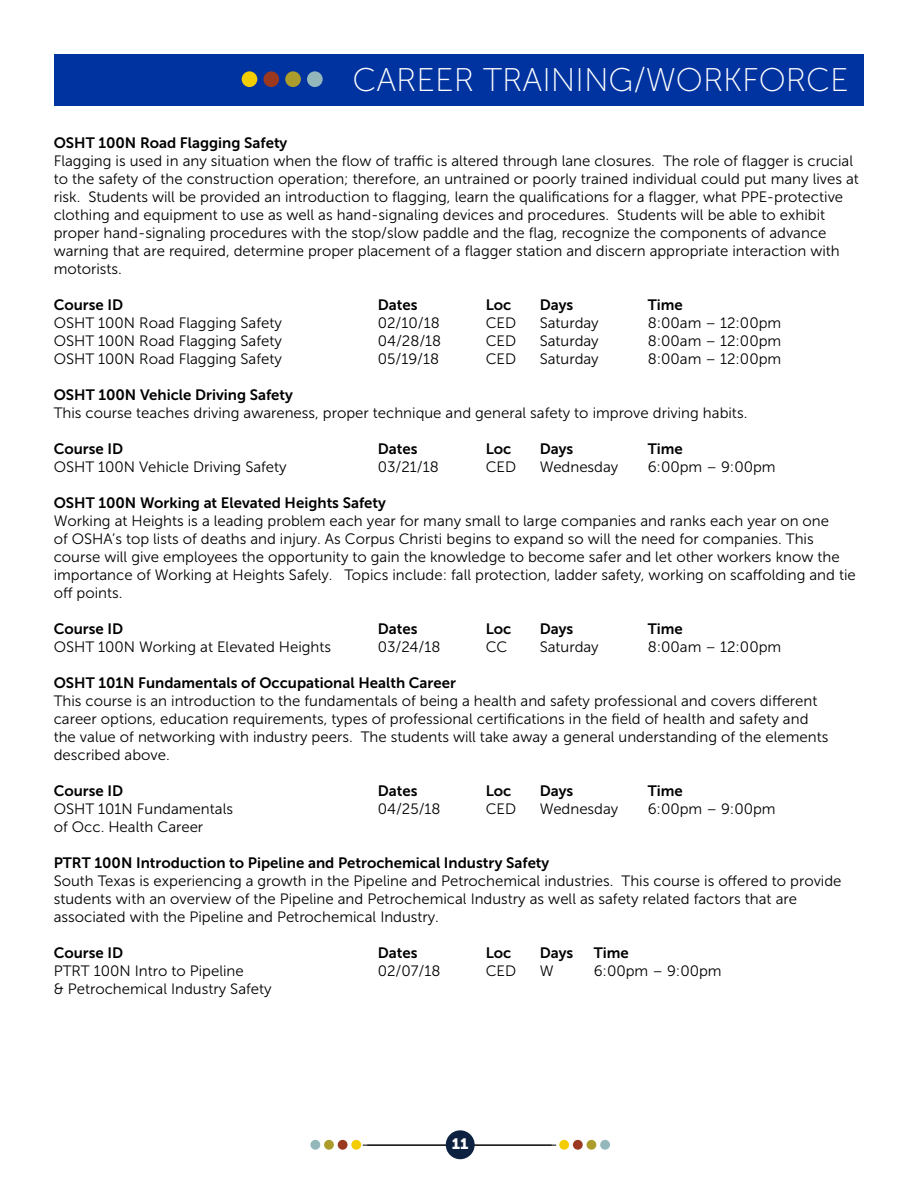
<style>
.page{position:relative;width:918px;height:1188px;background:#fff}
.page>*{position:absolute;margin:0;border:0;box-sizing:border-box;transform-origin:0 0}
.t1{font:32.7px "Museo Sans 100";color:#fff}
.t2{font:15px/18px "Museo Sans 300";color:#000}
.t3{font:15px "Museo Sans 700";color:#000}
.t4{font:15px "Museo Sans 900";color:#fff}
</style>
<div class="page">
<hr style="left:363px;top:1145px;width:189px;height:1px;background:#000">
<div style="left:559px;top:1140px;width:10px;height:10px;background:#f4cd00;border-radius:50%"></div>
<div style="left:573px;top:1140px;width:10px;height:10px;background:#9a3820;border-radius:50%"></div>
<div style="left:587px;top:1140px;width:9px;height:10px;background:#ab9c2c;border-radius:50%"></div>
<div style="left:600px;top:1140px;width:10px;height:10px;background:#93b7bb;border-radius:50%"></div>
<hr style="left:367px;top:1145px;width:189px;height:1px;background:#000">
<div style="left:351px;top:1140px;width:10px;height:10px;background:#f4cd00;border-radius:50%"></div>
<div style="left:338px;top:1140px;width:10px;height:10px;background:#9a3820;border-radius:50%"></div>
<div style="left:324px;top:1140px;width:10px;height:10px;background:#ab9c2c;border-radius:50%"></div>
<div style="left:310px;top:1140px;width:10px;height:10px;background:#93b7bb;border-radius:50%"></div>
<div style="left:446px;top:1130px;width:29px;height:29px;background:#0d2240;border-radius:50%"></div>
<div style="left:54px;top:54px;width:810px;height:52px;background:#0033a0"></div>
<div style="left:242px;top:71px;width:15px;height:16px;background:#f4cd00;border-radius:50%"></div>
<div style="left:263px;top:71px;width:16px;height:16px;background:#9a3820;border-radius:50%"></div>
<div style="left:285px;top:71px;width:16px;height:16px;background:#ab9c2c;border-radius:50%"></div>
<div style="left:307px;top:71px;width:16px;height:16px;background:#93b7bb;border-radius:50%"></div>
<h1 class="t1" style="left:352px;top:62px;width:498px">CAREER TRAINING/WORKFORCE</h1>
<p class="t3" style="left:54px;top:135px;width:235px">OSHT 100N Road Flagging Safety</p>
<p class="t2" style="left:54px;top:152px;width:807px">Flagging is used in any situation when the flow of traffic is altered through lane closures. The role of flagger is crucial to the safety of the construction operation; therefore, an untrained or poorly trained individual could put many lives at risk. Students will be provided an introduction to flagging, learn the qualifications for a flagger, what PPE-protective clothing and equipment to use as well as hand-signaling devices and procedures. Students will be able to exhibit proper hand-signaling procedures with the stop/slow paddle and the flag, recognize the components of advance warning that are required, determine proper placement of a flagger station and discern appropriate interaction with motorists.</p>
<p class="t3" style="left:54px;top:297px;width:71px">Course ID</p>
<p class="t3" style="left:378px;top:297px;width:41px">Dates</p>
<p class="t3" style="left:486px;top:297px;width:27px">Loc</p>
<p class="t3" style="left:540px;top:297px;width:35px">Days</p>
<p class="t3" style="left:648px;top:297px;width:37px">Time</p>
<p class="t2" style="left:54px;top:314px;width:230px">OSHT 100N Road Flagging Safety</p>
<p class="t2" style="left:378px;top:314px;width:63px">02/10/18</p>
<p class="t2" style="left:486px;top:314px;width:32px">CED</p>
<p class="t2" style="left:540px;top:314px;width:61px">Saturday</p>
<p class="t2" style="left:648px;top:314px;width:135px">8:00am – 12:00pm</p>
<p class="t2" style="left:54px;top:332px;width:230px">OSHT 100N Road Flagging Safety</p>
<p class="t2" style="left:378px;top:332px;width:65px">04/28/18</p>
<p class="t2" style="left:486px;top:332px;width:32px">CED</p>
<p class="t2" style="left:540px;top:332px;width:61px">Saturday</p>
<p class="t2" style="left:648px;top:332px;width:135px">8:00am – 12:00pm</p>
<p class="t2" style="left:54px;top:350px;width:230px">OSHT 100N Road Flagging Safety</p>
<p class="t2" style="left:378px;top:350px;width:63px">05/19/18</p>
<p class="t2" style="left:486px;top:350px;width:32px">CED</p>
<p class="t2" style="left:540px;top:350px;width:61px">Saturday</p>
<p class="t2" style="left:648px;top:350px;width:135px">8:00am – 12:00pm</p>
<p class="t3" style="left:54px;top:387px;width:241px">OSHT 100N Vehicle Driving Safety</p>
<p class="t2" style="left:54px;top:404px;width:695px">This course teaches driving awareness, proper technique and general safety to improve driving habits.</p>
<p class="t3" style="left:54px;top:441px;width:71px">Course ID</p>
<p class="t3" style="left:378px;top:441px;width:41px">Dates</p>
<p class="t3" style="left:486px;top:441px;width:27px">Loc</p>
<p class="t3" style="left:540px;top:441px;width:35px">Days</p>
<p class="t3" style="left:648px;top:441px;width:37px">Time</p>
<p class="t2" style="left:54px;top:458px;width:235px">OSHT 100N Vehicle Driving Safety</p>
<p class="t2" style="left:378px;top:458px;width:63px">03/21/18</p>
<p class="t2" style="left:486px;top:458px;width:32px">CED</p>
<p class="t2" style="left:540px;top:458px;width:80px">Wednesday</p>
<p class="t2" style="left:648px;top:458px;width:129px">6:00pm – 9:00pm</p>
<p class="t3" style="left:54px;top:495px;width:334px">OSHT 100N Working at Elevated Heights Safety</p>
<p class="t2" style="left:54px;top:512px;width:804px">Working at Heights is a leading problem each year for many small to large companies and ranks each year on one<br>of OSHA’s top lists of deaths and injury. As Corpus Christi begins to expand so will the need for companies. This course will give employees the opportunity to gain the knowledge to become safer and let other workers know the importance of Working at Heights Safely. Topics include: fall protection, ladder safety, working on scaffolding and tie off points.</p>
<p class="t3" style="left:54px;top:621px;width:71px">Course ID</p>
<p class="t3" style="left:378px;top:621px;width:41px">Dates</p>
<p class="t3" style="left:486px;top:621px;width:27px">Loc</p>
<p class="t3" style="left:540px;top:621px;width:35px">Days</p>
<p class="t3" style="left:648px;top:621px;width:37px">Time</p>
<p class="t2" style="left:54px;top:638px;width:279px">OSHT 100N Working at Elevated Heights</p>
<p class="t2" style="left:378px;top:638px;width:64px">03/24/18</p>
<p class="t2" style="left:486px;top:638px;width:23px">CC</p>
<p class="t2" style="left:540px;top:638px;width:61px">Saturday</p>
<p class="t2" style="left:648px;top:638px;width:135px">8:00am – 12:00pm</p>
<p class="t3" style="left:54px;top:675px;width:404px">OSHT 101N Fundamentals of Occupational Health Career</p>
<p class="t2" style="left:54px;top:692px;width:776px">This course is an introduction to the fundamentals of being a health and safety professional and covers different career options, education requirements, types of professional certifications in the field of health and safety and the value of networking with industry peers. The students will take away a general understanding of the elements described above.</p>
<p class="t3" style="left:54px;top:783px;width:71px">Course ID</p>
<p class="t3" style="left:378px;top:783px;width:41px">Dates</p>
<p class="t3" style="left:486px;top:783px;width:27px">Loc</p>
<p class="t3" style="left:540px;top:783px;width:35px">Days</p>
<p class="t3" style="left:648px;top:783px;width:37px">Time</p>
<p class="t2" style="left:54px;top:800px;width:181px">OSHT 101N Fundamentals</p>
<p class="t2" style="left:378px;top:800px;width:64px">04/25/18</p>
<p class="t2" style="left:486px;top:800px;width:32px">CED</p>
<p class="t2" style="left:540px;top:800px;width:80px">Wednesday</p>
<p class="t2" style="left:648px;top:800px;width:129px">6:00pm – 9:00pm</p>
<p class="t2" style="left:54px;top:818px;width:151px">of Occ. Health Career</p>
<p class="t3" style="left:54px;top:855px;width:497px">PTRT 100N Introduction to Pipeline and Petrochemical Industry Safety</p>
<p class="t2" style="left:54px;top:872px;width:789px">South Texas is experiencing a growth in the Pipeline and Petrochemical industries. This course is offered to provide students with an overview of the Pipeline and Petrochemical Industry as well as safety related factors that are associated with the Pipeline and Petrochemical Industry.</p>
<p class="t3" style="left:54px;top:945px;width:71px">Course ID</p>
<p class="t3" style="left:378px;top:945px;width:41px">Dates</p>
<p class="t3" style="left:486px;top:945px;width:27px">Loc</p>
<p class="t3" style="left:540px;top:945px;width:35px">Days</p>
<p class="t3" style="left:594px;top:945px;width:37px">Time</p>
<p class="t2" style="left:54px;top:962px;width:192px">PTRT 100N Intro to Pipeline</p>
<p class="t2" style="left:378px;top:962px;width:64px">02/07/18</p>
<p class="t2" style="left:486px;top:962px;width:32px">CED</p>
<p class="t2" style="left:540px;top:962px;width:15px">W</p>
<p class="t2" style="left:594px;top:962px;width:129px">6:00pm – 9:00pm</p>
<p class="t2" style="left:54px;top:980px;width:219px">&amp; Petrochemical Industry Safety</p>
<p class="t4" style="left:452px;top:1135px;width:18px">11</p>
</div>
